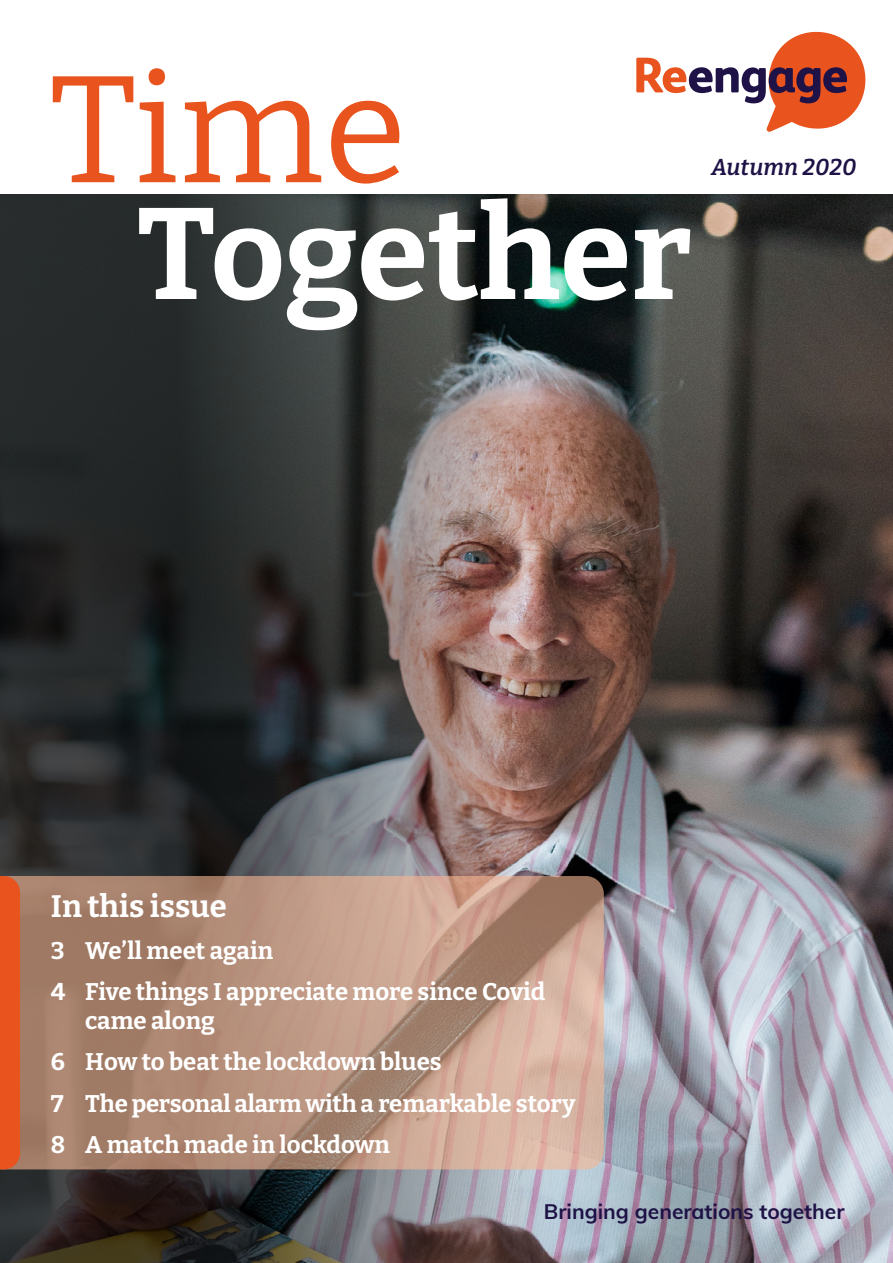
<style>
.page{position:relative;width:893px;height:1263px;background:#fff}
.page>*{position:absolute;margin:0;border:0;box-sizing:border-box;transform-origin:0 0}
.t1{font:151.65px "Bitter";color:#e8531e}
.t2{font:700 129.3px "Bitter";color:#fff}
.t3{font:700 31.05px "Bitter";color:#fff}
.t4{font:700 24px/28.8px "Bitter";color:#fff}
.t5{font:italic 600 22.95px "Bitter";color:#1e1246}
.t6{font:700 21px "Muli";color:#1e1246}
</style>
<div class="page">
<img style="left:646px;top:195px;width:247px;height:1068px">
<img style="left:0;top:195px;width:646px;height:1068px">
<svg style="left:636px;top:31px;width:230px;height:101px"></svg>
<svg style="left:20px;top:876px;width:584px;height:293px"></svg>
<div style="left:0;top:876px;width:20px;height:293px;background:#e8531e"></div>
<p class="t1" style="left:49px;top:33px;width:360px">Time</p>
<p class="t2" style="left:137px;top:172px;width:557px">Together</p>
<p class="t5" style="left:712px;top:152px;width:146px">Autumn 2020</p>
<p class="t3" style="left:51px;top:887px;width:178px">In this issue</p>
<p class="t4" style="left:51px;top:935px;width:224px">3 We’ll meet again</p>
<p class="t4" style="left:85px;top:977px;width:461px;text-indent:-34px">4 Five things I appreciate more since Covid came along</p>
<p class="t4" style="left:51px;top:1047px;width:392px">6 How to beat the lockdown blues</p>
<p class="t4" style="left:51px;top:1088px;width:526px">7 The personal alarm with a remarkable story</p>
<p class="t4" style="left:51px;top:1129px;width:341px">8 A match made in lockdown</p>
<p class="t6" style="left:544px;top:1196px;width:302px">Bringing generations together</p>
</div>
